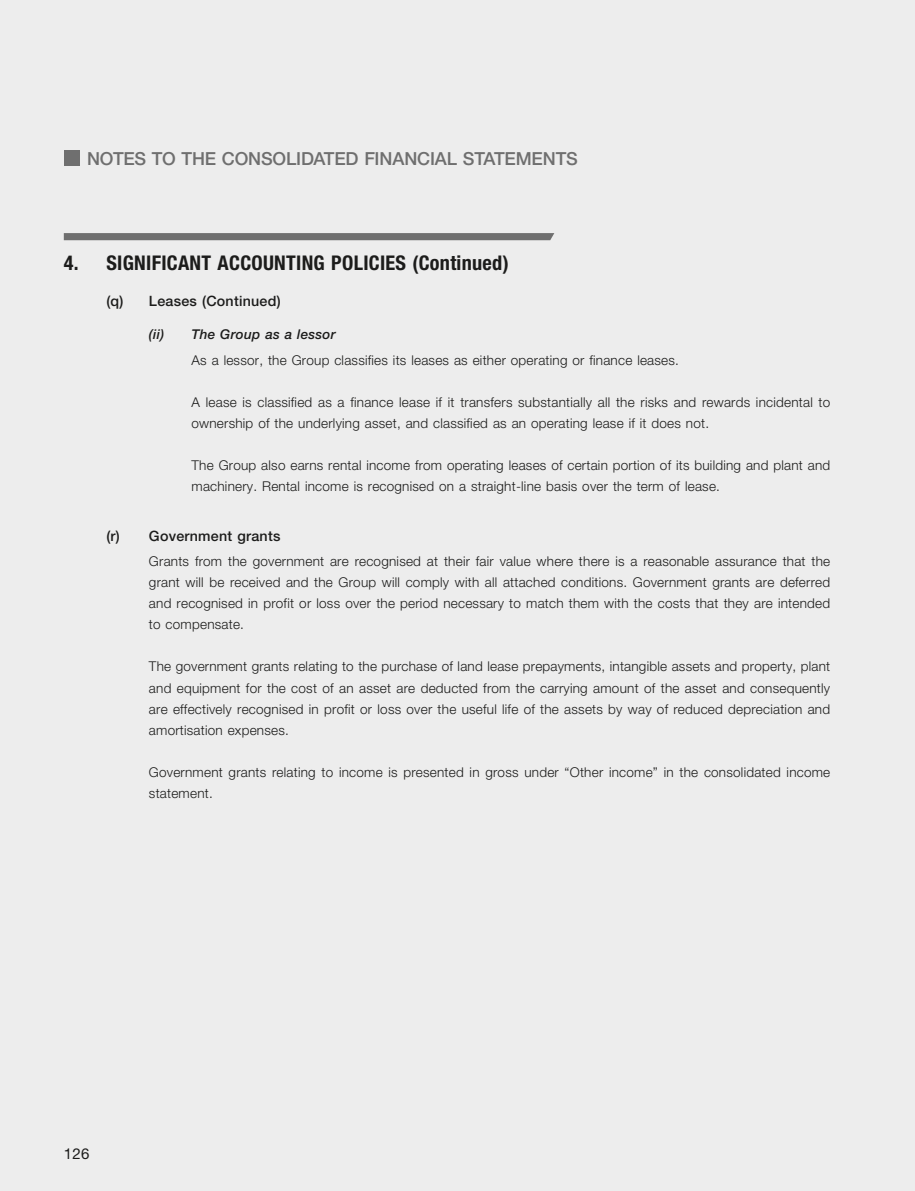
<style>
.page{position:relative;width:915px;height:1191px;background:#fff}
.page>*{position:absolute;margin:0;border:0;box-sizing:border-box;transform-origin:0 0}
.t1{font:700 condensed 20.25px "Helvetica Neue LT Std";letter-spacing:.015em;color:#1c1c1b}
.t2{font:500 18px "Helvetica Neue LT Std";letter-spacing:-.01em;color:#6f6f6f}
.t3{font:15px "Helvetica Neue LT Std";color:#1c1c1b}
.t4{font:500 14.25px "Helvetica Neue LT Std";letter-spacing:.015em;color:#1c1c1b}
.t5{font:300 13.5px/21px "Helvetica Neue LT Std";letter-spacing:.015em;color:#1c1c1b}
.t6{font:italic 500 13.5px "Helvetica Neue LT Std";letter-spacing:.015em;color:#1c1c1b}
</style>
<div class="page">
<hr style="left:914px;top:0;width:1px;height:1191px;background:#ededed">
<div style="left:0;top:0;width:914px;height:1191px;background:#ededed"></div>
<svg style="left:64px;top:233px;width:490px;height:7px;background:#707070"></svg>
<div style="left:64px;top:151px;width:15px;height:15px;background:#6f6f6f"></div>
<h2 class="t2" style="left:87px;top:148px;width:492px">NOTES TO THE CONSOLIDATED FINANCIAL STATEMENTS</h2>
<h1 class="t1" style="left:64px;top:250px;width:446px">4. SIGNIFICANT ACCOUNTING POLICIES (Continued)</h1>
<p class="t4" style="left:106px;top:292px;width:176px">(q) Leases (Continued)</p>
<p class="t6" style="left:149px;top:326px;width:188px">(ii) The Group as a lessor</p>
<p class="t5" style="left:191px;top:349px;width:489px">As a lessor, the Group classifies its leases as either operating or finance leases.</p>
<p class="t5" style="left:191px;top:391px;width:640px">A lease is classified as a finance lease if it transfers substantially all the risks and rewards incidental to ownership of the underlying asset, and classified as an operating lease if it does not.</p>
<p class="t5" style="left:191px;top:454px;width:640px">The Group also earns rental income from operating leases of certain portion of its building and plant and machinery. Rental income is recognised on a straight-line basis over the term of lease.</p>
<p class="t4" style="left:106px;top:527px;width:175px">(r) Government grants</p>
<p class="t5" style="left:149px;top:551px;width:682px;text-align:justify">Grants from the government are recognised at their fair value where there is a reasonable assurance that the grant will be received and the Group will comply with all attached conditions. Government grants are deferred and recognised in profit or loss over the period necessary to match them with the costs that they are intended to compensate.</p>
<p class="t5" style="left:149px;top:656px;width:682px;text-align:justify">The government grants relating to the purchase of land lease prepayments, intangible assets and property, plant and equipment for the cost of an asset are deducted from the carrying amount of the asset and consequently are effectively recognised in profit or loss over the useful life of the assets by way of reduced depreciation and amortisation expenses.</p>
<p class="t5" style="left:149px;top:761px;width:682px">Government grants relating to income is presented in gross under “Other income” in the consolidated income statement.</p>
<p class="t3" style="left:64px;top:1145px;width:27px">126</p>
</div>
